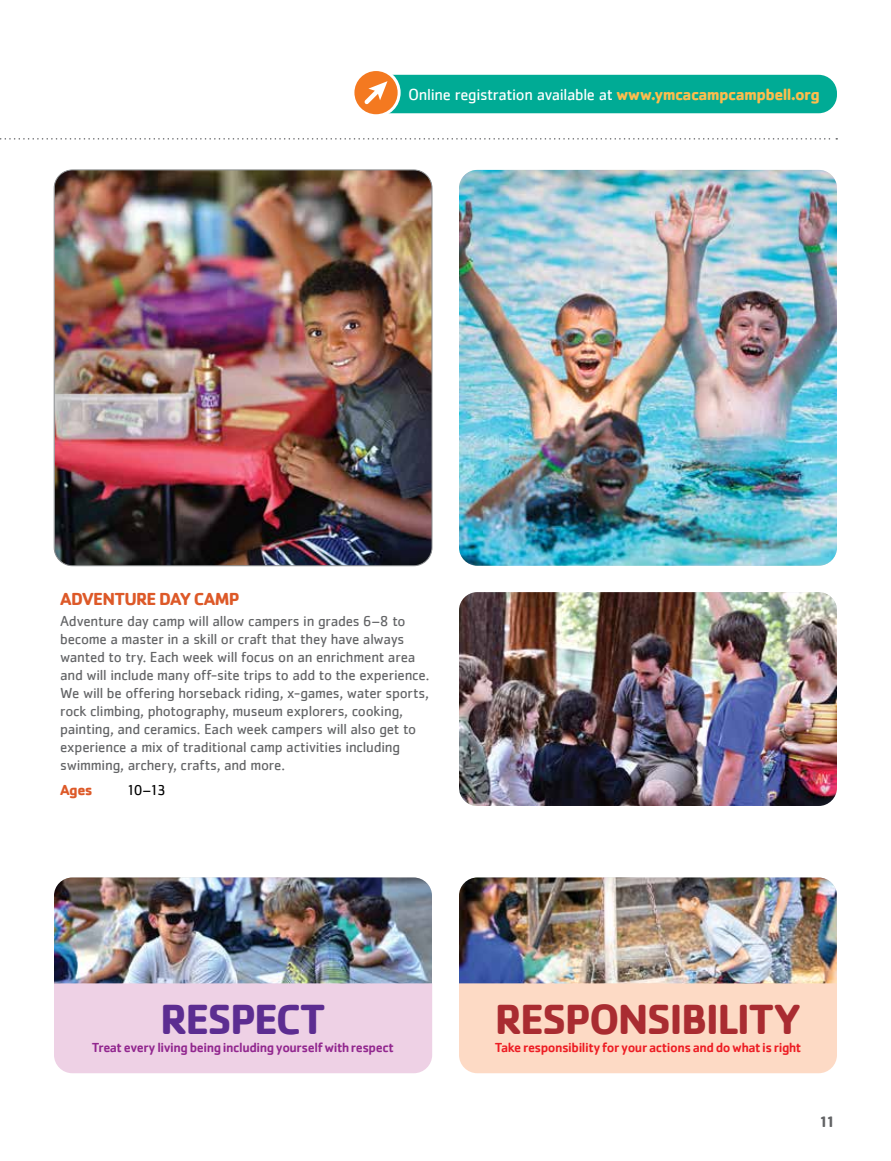
<style>
.page{position:relative;width:891px;height:1161px;background:#fff}
.page>*{position:absolute;margin:0;border:0;box-sizing:border-box;transform-origin:0 0}
.t1{font:700 43.5px "Cachet";letter-spacing:-.045em;color:#a92c31}
.t2{font:700 43.5px "Cachet";letter-spacing:-.05em;color:#5c2d91}
.t3{font:700 18px "Cachet";letter-spacing:-.045em;color:#dd5928}
.t4{font:16.5px "Cachet";letter-spacing:-.02em;color:#fff}
.t5{font:700 15.75px "Cachet";color:#636466}
.t6{font:15px/18px "Cachet";letter-spacing:-.015em;color:#636466}
.t7{font:15px "Cachet";color:#000}
.t8{font:700 15px "Cachet";color:#dd5928}
.t9{font:500 13.5px "Cachet";letter-spacing:-.035em;color:#92278f}
.t10{font:500 13.5px "Cachet";letter-spacing:-.035em;color:#ed1d24}
.s1{font-weight:700;color:#fdbd4d}
</style>
<div class="page">
<svg style="left:0;top:138px;width:837px;height:2px"></svg>
<svg style="left:353px;top:70px;width:46px;height:46px"></svg>
<div style="left:351px;top:68px;width:50px;height:49px;border:3px solid #fff;border-radius:50%"></div>
<svg style="left:364px;top:75px;width:473px;height:38px;background:#13aa91"></svg>
<img style="left:459px;top:170px;width:378px;height:396px">
<img style="left:54px;top:878px;width:378px;height:105px">
<img style="left:459px;top:878px;width:378px;height:105px">
<img style="left:459px;top:592px;width:378px;height:214px">
<div style="left:54px;top:983px;width:378px;height:90px;background:#eed1e5"></div>
<div style="left:459px;top:983px;width:378px;height:90px;background:#fddac5"></div>
<img style="left:55px;top:170px;width:377px;height:396px">
<p class="t4" style="left:408px;top:85px;width:413px">Online registration available at <span class="s1">www.ymcacampcampbell.org</span></p>
<p class="t3" style="left:60px;top:587px;width:181px">ADVENTURE DAY CAMP</p>
<p class="t6" style="left:60px;top:612px;width:371px">Adventure day camp will allow campers in grades 6–8 to become a master in a skill or craft that they have always wanted to try. Each week will focus on an enrichment area and will include many off-site trips to add to the experience.<br>We will be offering horseback riding, x-games, water sports, rock climbing, photography, museum explorers, cooking, painting, and ceramics. Each week campers will also get to experience a mix of traditional camp activities including swimming, archery, crafts, and more.</p>
<p class="t8" style="left:60px;top:780px;width:34px">Ages</p>
<p class="t7" style="left:126px;top:781px;width:41px">10–13</p>
<h1 class="t2" style="left:160px;top:992px;width:167px">RESPECT</h1>
<p class="t9" style="left:92px;top:1040px;width:304px">Treat every living being including yourself with respect</p>
<h1 class="t1" style="left:495px;top:992px;width:308px">RESPONSIBILITY</h1>
<p class="t10" style="left:495px;top:1040px;width:308px">Take responsibility for your actions and do what is right</p>
<p class="t5" style="left:819px;top:1111px;width:18px">11</p>
</div>
